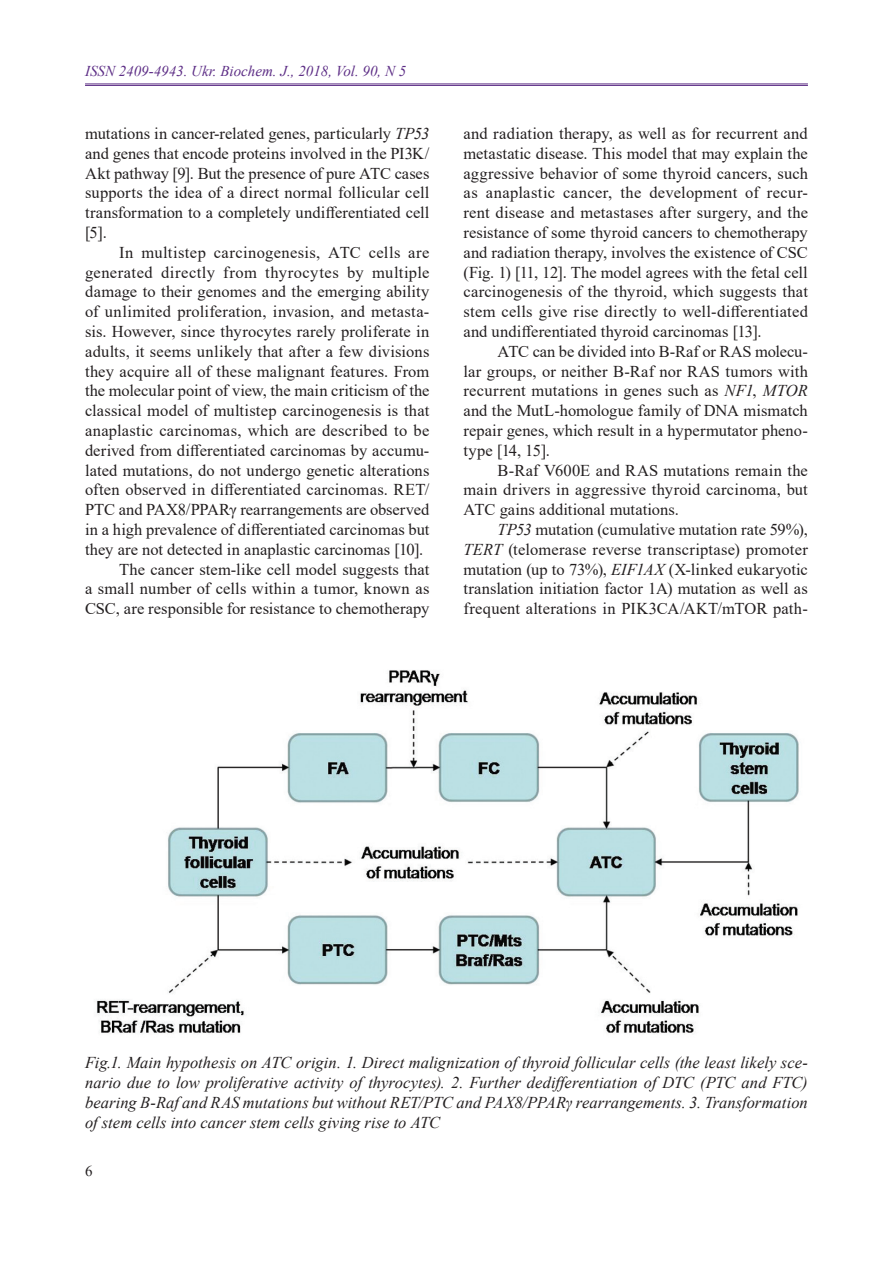
<style>
.page{position:relative;width:893px;height:1263px;background:#fff}
.page>*{position:absolute;margin:0;border:0;box-sizing:border-box;transform-origin:0 0}
.t1{font:16.5px/19.8px "Times New Roman";letter-spacing:.01em;color:#231f20;text-align:justify}
.t2{font:italic 16.5px/19.8px "Times New Roman";color:#231f20;text-align:justify}
.t3{font:italic 15px "Times New Roman";color:#5d2e86}
.t4{font:15px "Times New Roman";color:#231f20}
.s1{font-style:italic}
</style>
<div class="page">
<hr style="left:85px;top:84px;width:723px;height:1px;background:#5d2e86">
<hr style="left:85px;top:85px;width:723px;height:1px;background:#5d2e86">
<img style="left:96px;top:670px;width:703px;height:364px">
<p class="t3" style="left:85px;top:61px;width:323px">ISSN 2409-4943. Ukr. Biochem. J., 2018, Vol. 90, N 5</p>
<p class="t1" style="left:85px;top:123px;width:346px">mutations in cancer-related genes, particularly <span class="s1">TP53 </span>and genes that encode proteins involved in the PI3K/ Akt pathway [9]. But the presence of pure ATC cases supports the idea of a direct normal follicular cell transformation to a completely undifferentiated cell [5].</p>
<p class="t1" style="left:119px;top:242px;width:312px">In multistep carcinogenesis, ATC cells are</p>
<p class="t1" style="left:85px;top:262px;width:346px">generated directly from thyrocytes by multiple</p>
<p class="t1" style="left:85px;top:281px;width:346px">damage to their genomes and the emerging ability</p>
<p class="t1" style="left:85px;top:301px;width:346px">of unlimited proliferation, invasion, and metasta-</p>
<p class="t1" style="left:85px;top:321px;width:346px">sis. However, since thyrocytes rarely proliferate in</p>
<p class="t1" style="left:85px;top:341px;width:346px">adults, it seems unlikely that after a few divisions</p>
<p class="t1" style="left:85px;top:361px;width:346px">they acquire all of these malignant features. From</p>
<p class="t1" style="left:85px;top:380px;width:346px">the molecular point of view, the main criticism of the</p>
<p class="t1" style="left:85px;top:400px;width:346px">classical model of multistep carcinogenesis is that</p>
<p class="t1" style="left:85px;top:420px;width:346px">anaplastic carcinomas, which are described to be</p>
<p class="t1" style="left:85px;top:440px;width:346px">derived from differentiated carcinomas by accumu-</p>
<p class="t1" style="left:85px;top:460px;width:346px">lated mutations, do not undergo genetic alterations</p>
<p class="t1" style="left:85px;top:479px;width:346px">often observed in differentiated carcinomas. RET/</p>
<p class="t1" style="left:85px;top:499px;width:346px">PTC and PAX8/PPARγ rearrangements are observed</p>
<p class="t1" style="left:85px;top:519px;width:346px">in a high prevalence of differentiated carcinomas but</p>
<p class="t1" style="left:85px;top:539px;width:340px">they are not detected in anaplastic carcinomas [10].</p>
<p class="t1" style="left:119px;top:559px;width:312px">The cancer stem-like cell model suggests that</p>
<p class="t1" style="left:85px;top:578px;width:346px">a small number of cells within a tumor, known as</p>
<p class="t1" style="left:85px;top:598px;width:346px">CSC, are responsible for resistance to chemotherapy</p>
<p class="t1" style="left:463px;top:123px;width:346px">and radiation therapy, as well as for recurrent and metastatic disease. This model that may explain the aggressive behavior of some thyroid cancers, such as anaplastic cancer, the development of recur&shy;rent disease and metastases after surgery, and the resistance of some thyroid cancers to chemotherapy and radiation therapy, involves the existence of CSC (Fig. 1) [11, 12]. The model agrees with the fetal cell carcinogenesis of the thyroid, which suggests that stem cells give rise directly to well-differentiated and undifferentiated thyroid carcinomas [13].</p>
<p class="t1" style="left:463px;top:341px;width:346px;text-indent:34px">ATC can be divided into B-Raf or RAS molecu&shy;lar groups, or neither B-Raf nor RAS tumors with recurrent mutations in genes such as <span class="s1">NF1</span>, <span class="s1">MTOR </span>and the MutL-homologue family of DNA mismatch repair genes, which result in a hypermutator pheno&shy;type [14, 15].</p>
<p class="t1" style="left:463px;top:460px;width:346px;text-indent:34px">B-Raf V600E and RAS mutations remain the main drivers in aggressive thyroid carcinoma, but ATC gains additional mutations.</p>
<p class="t1" style="left:463px;top:519px;width:346px;text-indent:34px"><span class="s1">TP53</span> mutation (cumulative mutation rate 59%), <span class="s1">TER T</span> (telomerase reverse transcriptase) promoter mutation (up to 73%), <span class="s1">EIF1AX</span> (X-linked eukaryotic translation initiation factor 1A) mutation as well as frequent alterations in PIK3CA/AKT/mTOR path-</p>
<p class="t2" style="left:85px;top:1052px;width:724px">Fig.1. Main hypothesis on ATC origin. 1. Direct malignization of thyroid follicular cells (the least likely sce&shy;nario due to low proliferative activity of thyrocytes). 2. Further dedifferentiation of DTC (PTC and FTC) bearing B-Raf and RAS mutations but without RET/PTC and PAX8/PPARγ rearrangements. 3. Transformation of stem cells into cancer stem cells giving rise to ATC</p>
<p class="t4" style="left:85px;top:1160px;width:9px">6</p>
</div>
